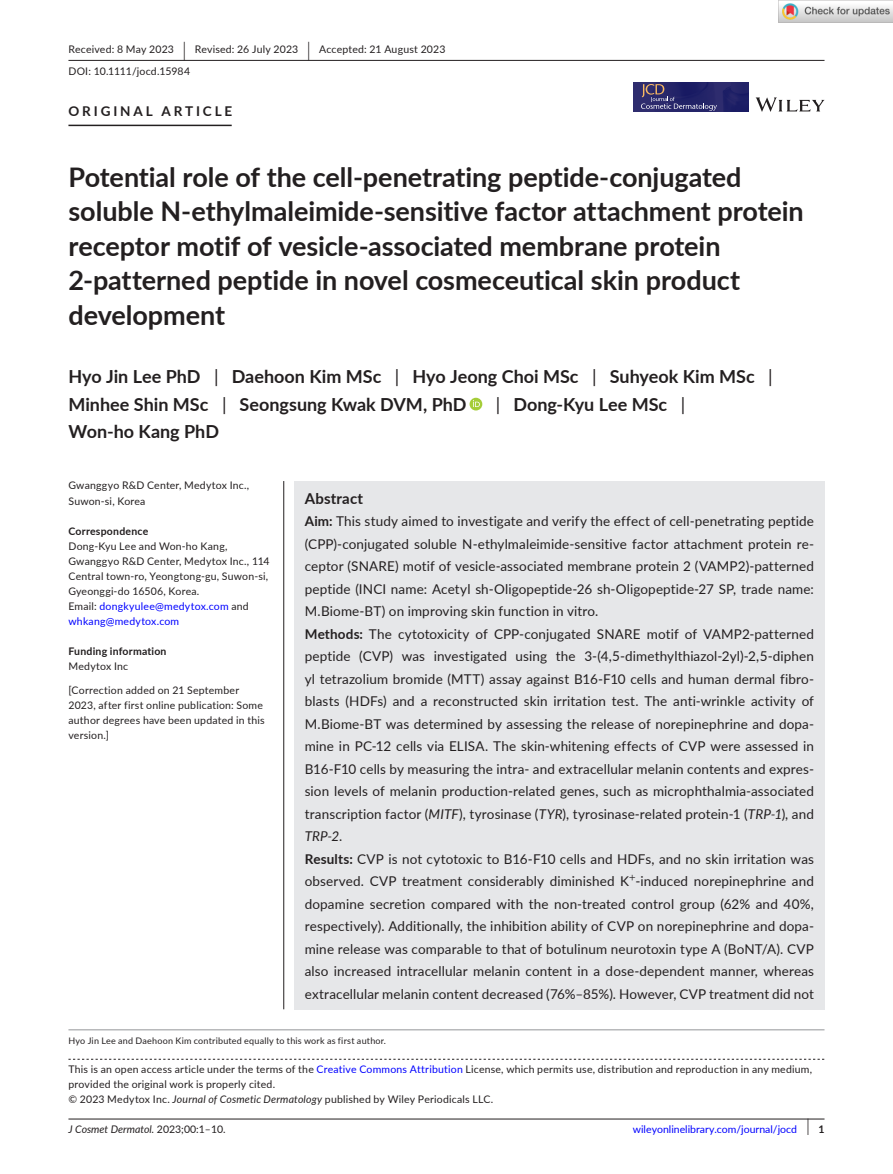
<style>
.page{position:relative;width:893px;height:1174px;background:#fff}
.page>*{position:absolute;margin:0;border:0;box-sizing:border-box;transform-origin:0 0}
.t1{font:700 27px/34.5px "Lato";letter-spacing:-.005em;color:#231f20}
.t2{font:700 18px/27px "Lato";color:#231f20}
.t3{font:700 15px "Lato";letter-spacing:.015em;color:#231f20}
.t4{font:13.5px/22.5px "Lato";letter-spacing:.01em;color:#231f20}
.t5{font:700 13.5px "Lato";letter-spacing:.215em;color:#231f20}
.t6{font:10.5px/15px "Lato";letter-spacing:.02em;color:#231f20}
.t7{font:10.5px "Lato";color:#00f}
.t8{font:700 10.5px "Lato";letter-spacing:.02em;color:#231f20}
.t9{font:italic 10.5px "Lato";color:#231f20}
.t10{font:9.45px "STIX";color:#231f20}
.t11{font:9px "Lato";letter-spacing:.025em;color:#231f20}
.s1{font-size:19.65px}
.s2{font-weight:400}
.s3{color:#00f}
.s4{font-weight:700}
.s5{font-style:italic}
.s6{font-style:normal}
.s7{font-size:17.4px;color:#231f20}
.s8{font-weight:700;color:#231f20}
</style>
<div class="page">
<hr style="left:68px;top:1118px;width:756px;height:1px;background:#231f20">
<svg style="left:756px;top:97px;width:68px;height:15px"></svg>
<img style="left:633px;top:82px;width:115px;height:30px">
<svg style="left:641px;top:84px;width:76px;height:27px;background:#3c3a73"></svg>
<hr style="left:68px;top:60px;width:756px;height:1px;background:#231f20">
<hr style="left:68px;top:125px;width:164px;height:1px;background:#231f20">
<div style="left:470px;top:398px;width:12px;height:12px;background:#a5cd39;border-radius:50%"></div>
<svg style="left:473px;top:400px;width:7px;height:7px"></svg>
<div style="left:294px;top:481px;width:530px;height:528px;background:#e6e7e9"></div>
<hr style="left:283px;top:481px;width:1px;height:528px;background:#231f20">
<svg style="left:68px;top:1058px;width:756px;height:1px"></svg>
<hr style="left:68px;top:1029px;width:756px;height:1px;background:#939598">
<img style="left:779px;top:0;width:114px;height:23px">
<p class="t6" style="left:68px;top:38px;width:378px;line-height:21.8px">Received: 8 May 2023 <span class="s1">|</span> Revised: 26 July 2023 <span class="s1">|</span> Accepted: 21 August 2023<br>DOI: 10.1111/jocd.15984</p>
<p class="t5" style="left:68px;top:101px;width:165px">ORIGINAL ARTICLE</p>
<p class="t1" style="left:68px;top:159px;width:737px">Potential role of the cell-penetrating peptide-conjugated soluble N-ethylmaleimide-sensitive factor attachment protein receptor motif of vesicle-associated membrane protein 2-patterned peptide in novel cosmeceutical skin product development</p>
<h2 class="t2" style="left:68px;top:363px;width:706px">Hyo Jin Lee PhD <span class="s2">|</span> Daehoon Kim MSc <span class="s2">|</span> Hyo Jeong Choi MSc <span class="s2">|</span> Suhyeok Kim MSc <span class="s2">|<br></span>Minhee Shin MSc <span class="s2">|</span> Seongsung Kwak DVM, PhD</h2>
<h2 class="t2" style="left:496px;top:390px;width:191px"><span class="s2">|</span> Dong-Kyu Lee MSc <span class="s2">|</span></h2>
<h2 class="t2" style="left:68px;top:417px;width:152px">Won-ho Kang PhD</h2>
<p class="t6" style="left:68px;top:478px;width:182px">Gwanggyo R&amp;D Center, Medytox Inc.,<br>Suwon-si, Korea</p>
<p class="t8" style="left:68px;top:523px;width:81px">Correspondence</p>
<p class="t6" style="left:68px;top:538px;width:203px">Dong-Kyu Lee and Won-ho Kang,<br>Gwanggyo R&amp;D Center, Medytox Inc., 114<br>Central town-ro, Yeongtong-gu, Suwon-si,<br>Gyeonggi-do 16506, Korea.<br>Email: <span class="s3">dongkyulee@medytox.com</span> and <span class="s3">whkang@medytox.com</span></p>
<p class="t8" style="left:68px;top:643px;width:100px">Funding information</p>
<p class="t6" style="left:68px;top:658px;width:61px">Medytox Inc</p>
<p class="t6" style="left:68px;top:682px;width:198px">[Correction added on 21 September<br>2023, after first online publication: Some author degrees have been updated in this version.]</p>
<p class="t3" style="left:305px;top:487px;width:60px">Abstract</p>
<p class="t4" style="left:305px;top:509px;width:511px"><span class="s4">Aim:</span> This study aimed to investigate and verify the effect of cell-penetrating peptide (CPP)-conjugated soluble N-ethylmaleimide-sensitive factor attachment protein re&shy;ceptor (SNARE) motif of vesicle-associated membrane protein 2 (VAMP2)-patterned peptide (INCI name: Acetyl sh-Oligopeptide-26 sh-Oligopeptide-27 SP, trade name:<br>M.Biome-BT) on improving skin function in vitro.<br><span class="s4">Methods:</span> The cytotoxicity of CPP-conjugated SNARE motif of VAMP2-patterned peptide (CVP) was investigated using the 3-(4,5-dimethylthiazol-2yl)-2,5-diphen yl tetrazolium bromide (MTT) assay against B16-F10 cells and human dermal fibro&shy;blasts (HDFs) and a reconstructed skin irritation test. The anti-wrinkle activity of M.Biome-BT was determined by assessing the release of norepinephrine and dopa&shy;mine in PC-12 cells via ELISA. The skin-whitening effects of CVP were assessed in B16-F10 cells by measuring the intra- and extracellular melanin contents and expres&shy;sion levels of melanin production-related genes, such as microphthalmia-associated transcription factor (<span class="s5">MITF</span>), tyrosinase (<span class="s5">TYR</span>), tyrosinase-related protein-1 (<span class="s5">TRP-1</span>), and <span class="s5">TRP-2</span>.<br><span class="s4">Results:</span> CVP is not cytotoxic to B16-F10 cells and HDFs, and no skin irritation was observed. CVP treatment considerably diminished K</p>
<p class="t10" style="left:629px;top:870px;width:8px">+</p>
<p class="t4" style="left:305px;top:869px;width:511px;text-align:justify;text-indent:331px">-induced norepinephrine and dopamine secretion compared with the non-treated control group (62% and 40%, respectively). Additionally, the inhibition ability of CVP on norepinephrine and dopa&shy;mine release was comparable to that of botulinum neurotoxin type A (BoNT/A). CVP also increased intracellular melanin content in a dose-dependent manner, whereas extracellular melanin content decreased (76%–85%). However, CVP treatment did not</p>
<p class="t11" style="left:68px;top:1034px;width:319px">Hyo Jin Lee and Daehoon Kim contributed equally to this work as first author.</p>
<p class="t6" style="left:68px;top:1061px;width:745px">This is an open access article under the terms of the <span class="s3">Creative Commons Attribution</span> License, which permits use, distribution and reproduction in any medium, provided the original work is properly cited.<br>© 2023 Medytox Inc. <span class="s5">Journal of Cosmetic Dermatology</span> published by Wiley Periodicals LLC.</p>
<p class="t9" style="left:68px;top:1121px;width:159px">J Cosmet Dermatol. <span class="s6">2023;00:1–10.</span></p>
<p class="t7" style="left:633px;top:1121px;width:193px">wileyonlinelibrary.com/journal/jocd <span class="s7">|</span> <span class="s8">1</span></p>
</div>
